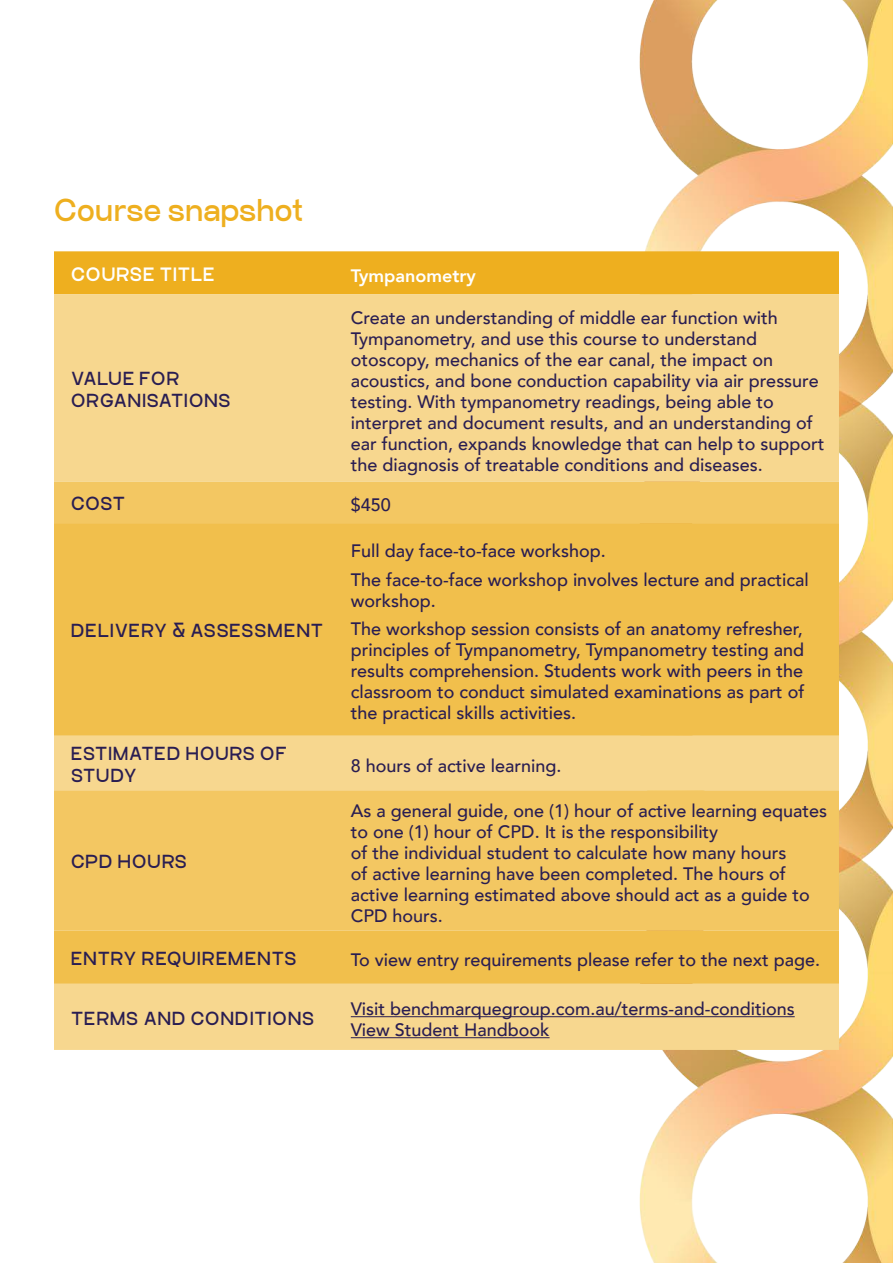
<style>
.page{position:relative;width:893px;height:1263px;background:#fff}
.page>*{position:absolute;margin:0;border:0;box-sizing:border-box;transform-origin:0 0}
.t1{font:700 30px "Craftwork Sans";color:#eeaf1f}
.t2{font:500 18px/21px "Avenir";color:#291d52}
.t3{font:700 18px/21.6px "Craftwork Sans";letter-spacing:.05em;color:#291d52}
.t4{font:700 18px "Craftwork Sans";letter-spacing:.07em;color:#291d52}
.t5{font:800 18px "Avenir";color:#fff}
.t6{font:900 18px "Craftwork Sans";letter-spacing:.05em;color:#fff}
</style>
<div class="page">
<img style="left:639px;top:0;width:254px;height:1263px">
<div style="left:54px;top:251px;width:785px;height:43px;background:#eeaf1f"></div>
<div style="left:54px;top:294px;width:785px;height:756px;background:#f7d78f"></div>
<div style="left:54px;top:482px;width:785px;height:41px;background:#f3c762"></div>
<svg style="left:54px;top:523px;width:785px;height:461px;background:#f2c45a"></svg>
<hr style="left:351px;top:1016px;width:444px;height:1px;background:#291d52">
<hr style="left:351px;top:1037px;width:199px;height:1px;background:#291d52">
<h1 class="t1" style="left:54px;top:192px;width:251px">Course snapshot</h1>
<p class="t6" style="left:71px;top:264px;width:145px">COURSE TITLE</p>
<p class="t5" style="left:351px;top:269px;width:126px">Tympanometry</p>
<p class="t3" style="left:71px;top:368px;width:161px">VALUE FOR<br>ORGANISATIONS</p>
<p class="t2" style="left:351px;top:308px;width:475px">Create an understanding of middle ear function with Tympanometry, and use this course to understand otoscopy, mechanics of the ear canal, the impact on acoustics, and bone conduction capability via air pressure testing. With tympanometry readings, being able to interpret and document results, and an understanding of ear function, expands knowledge that can help to support the diagnosis of treatable conditions and diseases.</p>
<p class="t3" style="left:71px;top:493px;width:55px">COST</p>
<p class="t2" style="left:351px;top:496px;width:42px">$450</p>
<p class="t3" style="left:71px;top:620px;width:254px">DELIVERY &amp; ASSESSMENT</p>
<p class="t2" style="left:351px;top:539px;width:459px;line-height:28.5px">Full day face-to-face workshop.<br>The face-to-face workshop involves lecture and practical</p>
<p class="t2" style="left:351px;top:588px;width:453px;line-height:28.5px">workshop.<br>The workshop session consists of an anatomy refresher,</p>
<p class="t2" style="left:351px;top:641px;width:455px;text-align:justify">principles of Tympanometry, Tympanometry testing and results comprehension. Students work with peers in the classroom to conduct simulated examinations as part of the practical skills activities.</p>
<p class="t3" style="left:71px;top:743px;width:217px">ESTIMATED HOURS OF<br>STUDY</p>
<p class="t2" style="left:351px;top:757px;width:212px">8 hours of active learning.</p>
<p class="t3" style="left:71px;top:851px;width:117px">CPD HOURS</p>
<p class="t2" style="left:351px;top:802px;width:478px">As a general guide, one (1) hour of active learning equates to one (1) hour of CPD. It is the responsibility<br>of the individual student to calculate how many hours<br>of active learning have been completed. The hours of active learning estimated above should act as a guide to CPD hours.</p>
<p class="t4" style="left:71px;top:948px;width:227px">ENTRY REQUIREMENTS</p>
<p class="t2" style="left:351px;top:951px;width:471px">To view entry requirements please refer to the next page.</p>
<p class="t3" style="left:71px;top:1008px;width:245px">TERMS AND CONDITIONS</p>
<p class="t2" style="left:351px;top:1000px;width:445px">Visit benchmarquegroup.com.au/terms-and-conditions<br>View Student Handbook</p>
</div>
